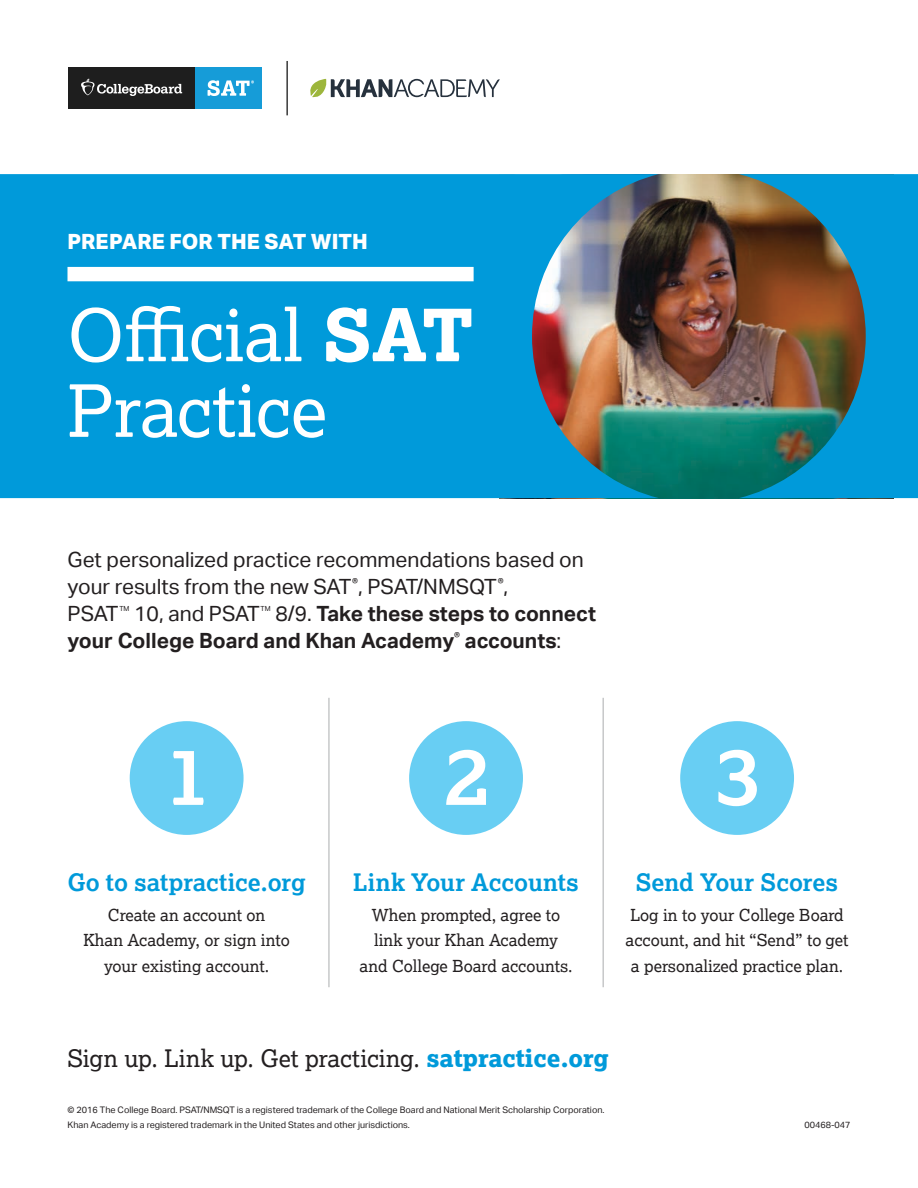
<style>
.page{position:relative;width:918px;height:1188px;background:#fff}
.page>*{position:absolute;margin:0;border:0;box-sizing:border-box;transform-origin:0 0}
.t1{font:700 80.7px "Lexia";color:#fff;scale:1.04 1}
.t2{font:72px/75.6px "Lexia";letter-spacing:-.005em;color:#fff}
.t3{font:700 24px "Lexia";color:#009ada}
.t4{font:24px "Lexia";letter-spacing:-.005em;color:#231f20}
.t5{font:21px/27px "Aktiv Grotesk";color:#231f20}
.t6{font:700 21px/27px "Aktiv Grotesk";color:#231f20}
.t7{font:800 21px "Aktiv Grotesk";color:#fff}
.t8{font:16.5px/25.5px "Lexia";color:#231f20;text-align:center}
.t9{font:9px/15px "Aktiv Grotesk";color:#231f20}
.t10{font:7.05px "Aktiv Grotesk";color:#231f20}
.s1{font-weight:800}
.s2{font-weight:400}
.s3{font-weight:800;color:#009ada}
</style>
<div class="page">
<hr style="left:286px;top:61px;width:2px;height:54px;background:#1e1e1e">
<hr style="left:603px;top:698px;width:1px;height:289px;background:#aaadae">
<hr style="left:329px;top:698px;width:1px;height:289px;background:#aaadae">
<img style="left:659px;top:174px;width:80px;height:324px">
<img style="left:739px;top:174px;width:179px;height:324px">
<svg style="left:0;top:174px;width:659px;height:324px;background:#1294c9"></svg>
<div style="left:68px;top:267px;width:406px;height:14px;background:#fff"></div>
<svg style="left:310px;top:79px;width:190px;height:19px"></svg>
<div style="left:68px;top:67px;width:128px;height:42px;background:#1e1e1e"></div>
<svg style="left:81px;top:79px;width:101px;height:17px"></svg>
<div style="left:196px;top:67px;width:66px;height:42px;background:#169cd8"></div>
<svg style="left:208px;top:80px;width:46px;height:16px"></svg>
<div style="left:130px;top:721px;width:114px;height:114px;background:#68cef3;border-radius:50%"></div>
<div style="left:409px;top:721px;width:114px;height:114px;background:#68cef3;border-radius:50%"></div>
<div style="left:680px;top:721px;width:114px;height:114px;background:#68cef3;border-radius:50%"></div>
<p class="t7" style="left:68px;top:228px;width:302px">PREPARE FOR THE SAT WITH</p>
<h1 class="t2" style="left:68px;top:296px;width:408px">Official <span class="s1">SAT<br></span>Practice</h1>
<p class="t5" style="left:68px;top:546px;width:518px">Get personalized practice recommendations based on your results from the new SAT<sup>®</sup>, PSAT/NMSQT<sup>®</sup>,<br>PSAT</p>
<p class="t6" style="left:68px;top:600px;width:530px;text-indent:208px"><span class="s2">8/9.</span> Take these steps to connect your College Board and Khan Academy<sup>®</sup> accounts<span class="s2">:</span></p>
<p class="t10" style="left:119px;top:604px;width:12px">TM</p>
<p class="t5" style="left:134px;top:600px;width:127px">10, and PSAT</p>
<p class="t10" style="left:261px;top:604px;width:12px">TM</p>
<p class="t1" style="left:165px;top:725px;width:45px">1</p>
<p class="t1" style="left:445px;top:725px;width:45px">2</p>
<p class="t3" style="left:67px;top:867px;width:240px">Go to satpractice.org</p>
<p class="t3" style="left:353px;top:867px;width:227px">Link Your Accounts</p>
<p class="t8" style="left:108px;top:902px;width:159px">Create an account on</p>
<p class="t8" style="left:372px;top:902px;width:190px">When prompted, agree to</p>
<p class="t8" style="left:83px;top:927px;width:208px">Khan Academy, or sign into</p>
<p class="t8" style="left:374px;top:927px;width:185px">link your Khan Academy</p>
<p class="t8" style="left:104px;top:953px;width:167px">your existing account.</p>
<p class="t8" style="left:360px;top:953px;width:215px">and College Board accounts.</p>
<p class="t1" style="left:716px;top:725px;width:45px">3</p>
<p class="t3" style="left:636px;top:867px;width:204px">Send Your Scores</p>
<p class="t8" style="left:626px;top:902px;width:224px">Log in to your College Board account, and hit “Send” to get a personalized practice plan.</p>
<p class="t4" style="left:68px;top:1043px;width:543px">Sign up. Link up. Get practicing. <span class="s3">satpractice.org</span></p>
<p class="t9" style="left:68px;top:1103px;width:538px">© 2016 The College Board. PSAT/NMSQT is a registered trademark of the College Board and National Merit Scholarship Corporation.<br>Khan Academy is a registered trademark in the United States and other jurisdictions.</p>
<p class="t9" style="left:804px;top:1118px;width:48px">00468-047</p>
</div>
